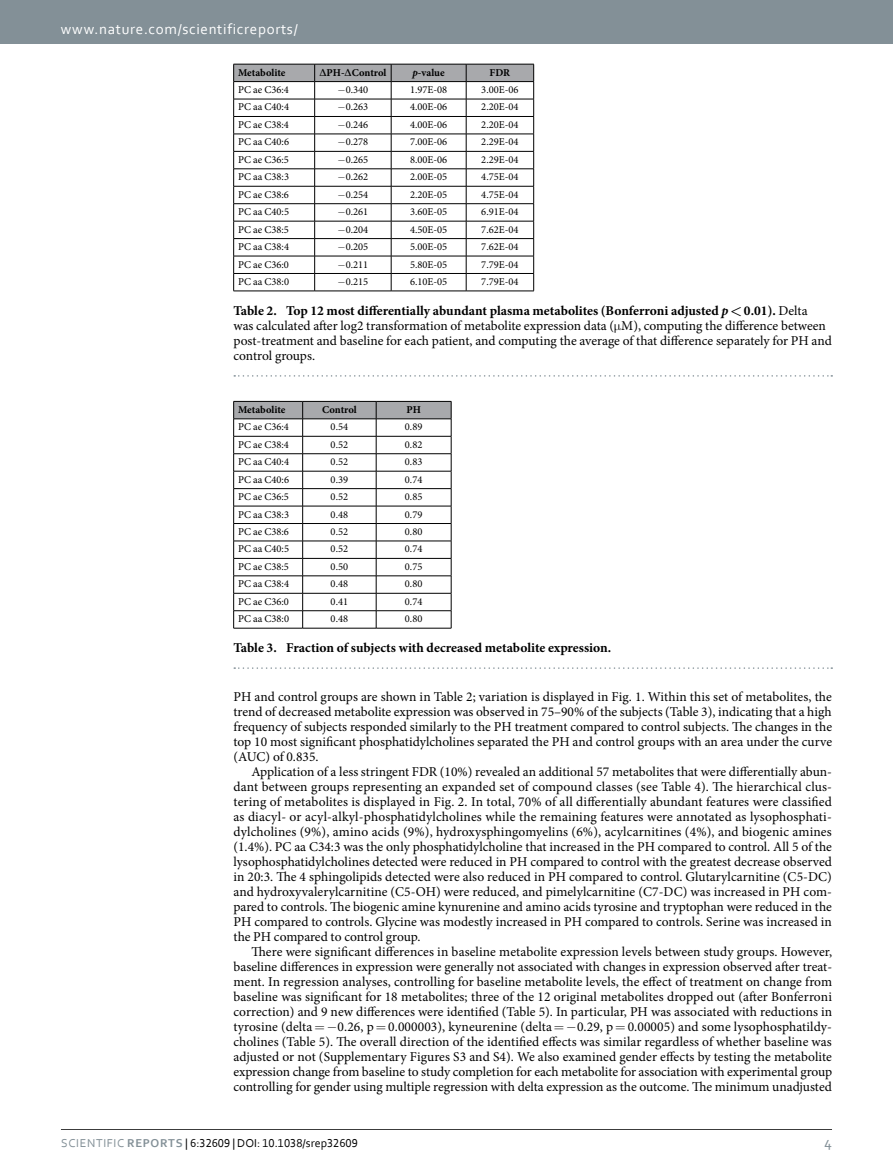
<style>
.page{position:relative;width:893px;height:1174px;background:#fff}
.page>*{position:absolute;margin:0;border:0;box-sizing:border-box;transform-origin:0 0}
.t1{font:15px "Corbel";letter-spacing:.045em;color:#fff}
.t2{font:15px "Corbel";color:#839097}
.t3{font:13.5px/15px "Minion Pro";color:#000;text-align:justify}
.t4{font:700 13.5px "Minion Pro";color:#000}
.t5{font:12px "Corbel";color:#000}
.t6{font:10.5px "Minion Pro";color:#000}
.t7{font:700 10.5px "Minion Pro";letter-spacing:-.005em;color:#000}
.s1{font-family:"STIX General"}
.s2{font-style:italic}
.s3{font-weight:700}
.s4{font-weight:700;font-style:italic}
.s5{color:#839097}
.s6{font-weight:700;color:#839097}
</style>
<div class="page">
<div style="left:0;top:0;width:893px;height:43px;background:#839097"></div>
<hr style="left:61px;top:1129px;width:771px;height:1px;background:#000">
<svg style="left:234px;top:667px;width:598px;height:2px"></svg>
<hr style="left:233px;top:628px;width:70px;height:1px;background:#000">
<hr style="left:303px;top:628px;width:73px;height:1px;background:#000">
<svg style="left:233px;top:401px;width:219px;height:227px"></svg>
<hr style="left:376px;top:628px;width:75px;height:1px;background:#000">
<svg style="left:234px;top:375px;width:598px;height:1px"></svg>
<hr style="left:233px;top:291px;width:82px;height:1px;background:#000">
<hr style="left:315px;top:291px;width:76px;height:1px;background:#000">
<hr style="left:391px;top:291px;width:75px;height:1px;background:#000">
<svg style="left:233px;top:64px;width:301px;height:227px"></svg>
<hr style="left:466px;top:291px;width:68px;height:1px;background:#000">
<p class="t1" style="left:61px;top:19px;width:238px">www.nature.com/scientificreports/</p>
<p class="t7" style="left:238px;top:65px;width:49px">Metabolite</p>
<p class="t7" style="left:319px;top:65px;width:68px"><span class="s1">∆</span>PH-<span class="s1">∆</span>Control</p>
<p class="t7" style="left:413px;top:65px;width:34px"><span class="s2">p</span>-value</p>
<p class="t7" style="left:490px;top:65px;width:22px">FDR</p>
<p class="t6" style="left:238px;top:83px;width:52px">PC ae C36:4</p>
<p class="t6" style="left:338px;top:83px;width:32px">−0.340</p>
<p class="t6" style="left:410px;top:83px;width:39px">1.97E-08</p>
<p class="t6" style="left:481px;top:83px;width:39px">3.00E-06</p>
<p class="t6" style="left:238px;top:100px;width:52px">PC aa C40:4</p>
<p class="t6" style="left:338px;top:100px;width:32px">−0.263</p>
<p class="t6" style="left:410px;top:100px;width:39px">4.00E-06</p>
<p class="t6" style="left:481px;top:100px;width:39px">2.20E-04</p>
<p class="t6" style="left:238px;top:117px;width:52px">PC ae C38:4</p>
<p class="t6" style="left:338px;top:117px;width:32px">−0.246</p>
<p class="t6" style="left:410px;top:117px;width:39px">4.00E-06</p>
<p class="t6" style="left:481px;top:117px;width:39px">2.20E-04</p>
<p class="t6" style="left:238px;top:135px;width:52px">PC aa C40:6</p>
<p class="t6" style="left:338px;top:135px;width:32px">−0.278</p>
<p class="t6" style="left:410px;top:135px;width:39px">7.00E-06</p>
<p class="t6" style="left:481px;top:135px;width:39px">2.29E-04</p>
<p class="t6" style="left:238px;top:152px;width:52px">PC ae C36:5</p>
<p class="t6" style="left:338px;top:152px;width:32px">−0.265</p>
<p class="t6" style="left:410px;top:152px;width:39px">8.00E-06</p>
<p class="t6" style="left:481px;top:152px;width:39px">2.29E-04</p>
<p class="t6" style="left:238px;top:170px;width:52px">PC aa C38:3</p>
<p class="t6" style="left:338px;top:170px;width:32px">−0.262</p>
<p class="t6" style="left:410px;top:170px;width:39px">2.00E-05</p>
<p class="t6" style="left:481px;top:170px;width:39px">4.75E-04</p>
<p class="t6" style="left:238px;top:187px;width:52px">PC ae C38:6</p>
<p class="t6" style="left:338px;top:187px;width:32px">−0.254</p>
<p class="t6" style="left:410px;top:187px;width:39px">2.20E-05</p>
<p class="t6" style="left:481px;top:187px;width:39px">4.75E-04</p>
<p class="t6" style="left:238px;top:205px;width:52px">PC aa C40:5</p>
<p class="t6" style="left:338px;top:205px;width:32px">−0.261</p>
<p class="t6" style="left:410px;top:205px;width:39px">3.60E-05</p>
<p class="t6" style="left:481px;top:205px;width:39px">6.91E-04</p>
<p class="t6" style="left:238px;top:222px;width:52px">PC ae C38:5</p>
<p class="t6" style="left:338px;top:222px;width:32px">−0.204</p>
<p class="t6" style="left:410px;top:222px;width:39px">4.50E-05</p>
<p class="t6" style="left:481px;top:222px;width:39px">7.62E-04</p>
<p class="t6" style="left:238px;top:240px;width:52px">PC aa C38:4</p>
<p class="t6" style="left:338px;top:240px;width:32px">−0.205</p>
<p class="t6" style="left:410px;top:240px;width:39px">5.00E-05</p>
<p class="t6" style="left:481px;top:240px;width:39px">7.62E-04</p>
<p class="t6" style="left:238px;top:257px;width:52px">PC ae C36:0</p>
<p class="t6" style="left:338px;top:257px;width:32px">−0.211</p>
<p class="t6" style="left:410px;top:257px;width:39px">5.80E-05</p>
<p class="t6" style="left:481px;top:257px;width:39px">7.79E-04</p>
<p class="t6" style="left:238px;top:274px;width:52px">PC aa C38:0</p>
<p class="t6" style="left:338px;top:274px;width:32px">−0.215</p>
<p class="t6" style="left:410px;top:274px;width:39px">6.10E-05</p>
<p class="t6" style="left:481px;top:274px;width:39px">7.79E-04</p>
<p class="t3" style="left:233px;top:303px;width:600px;text-align:left"><span class="s3">Table 2. Top 12 most differentially abundant plasma metabolites (Bonferroni adjusted</span> <span class="s4">p</span> <span class="s3">0.01).</span> Delta<br>was calculated after log2 transformation of metabolite expression data ( M), computing the difference between post-treatment and baseline for each patient, and computing the average of that difference separately for PH and control groups.</p>
<p class="t7" style="left:238px;top:402px;width:49px">Metabolite</p>
<p class="t7" style="left:322px;top:402px;width:36px">Control</p>
<p class="t7" style="left:406px;top:402px;width:16px">PH</p>
<p class="t6" style="left:238px;top:420px;width:52px">PC ae C36:4</p>
<p class="t6" style="left:331px;top:420px;width:19px">0.54</p>
<p class="t6" style="left:405px;top:420px;width:19px">0.89</p>
<p class="t6" style="left:238px;top:437px;width:52px">PC ae C38:4</p>
<p class="t6" style="left:331px;top:437px;width:19px">0.52</p>
<p class="t6" style="left:405px;top:437px;width:19px">0.82</p>
<p class="t6" style="left:238px;top:455px;width:52px">PC aa C40:4</p>
<p class="t6" style="left:331px;top:455px;width:19px">0.52</p>
<p class="t6" style="left:405px;top:455px;width:19px">0.83</p>
<p class="t6" style="left:238px;top:472px;width:52px">PC aa C40:6</p>
<p class="t6" style="left:331px;top:472px;width:19px">0.39</p>
<p class="t6" style="left:405px;top:472px;width:19px">0.74</p>
<p class="t6" style="left:238px;top:490px;width:52px">PC ae C36:5</p>
<p class="t6" style="left:331px;top:490px;width:19px">0.52</p>
<p class="t6" style="left:405px;top:490px;width:19px">0.85</p>
<p class="t6" style="left:238px;top:507px;width:52px">PC aa C38:3</p>
<p class="t6" style="left:331px;top:507px;width:19px">0.48</p>
<p class="t6" style="left:405px;top:507px;width:19px">0.79</p>
<p class="t6" style="left:238px;top:524px;width:52px">PC ae C38:6</p>
<p class="t6" style="left:331px;top:524px;width:19px">0.52</p>
<p class="t6" style="left:405px;top:524px;width:19px">0.80</p>
<p class="t6" style="left:238px;top:542px;width:52px">PC aa C40:5</p>
<p class="t6" style="left:331px;top:542px;width:19px">0.52</p>
<p class="t6" style="left:405px;top:542px;width:19px">0.74</p>
<p class="t6" style="left:238px;top:559px;width:52px">PC ae C38:5</p>
<p class="t6" style="left:331px;top:559px;width:19px">0.50</p>
<p class="t6" style="left:405px;top:559px;width:19px">0.75</p>
<p class="t6" style="left:238px;top:577px;width:52px">PC aa C38:4</p>
<p class="t6" style="left:331px;top:577px;width:19px">0.48</p>
<p class="t6" style="left:405px;top:577px;width:19px">0.80</p>
<p class="t6" style="left:238px;top:594px;width:52px">PC ae C36:0</p>
<p class="t6" style="left:331px;top:594px;width:19px">0.41</p>
<p class="t6" style="left:405px;top:594px;width:19px">0.74</p>
<p class="t6" style="left:238px;top:612px;width:52px">PC aa C38:0</p>
<p class="t6" style="left:331px;top:612px;width:19px">0.48</p>
<p class="t6" style="left:405px;top:612px;width:19px">0.80</p>
<p class="t4" style="left:233px;top:638px;width:379px">Table 3. Fraction of subjects with decreased metabolite expression.</p>
<p class="t3" style="left:233px;top:689px;width:600px">PH and control groups are shown in Table 2; variation is displayed in Fig. 1. Within this set of metabolites, the trend of decreased metabolite expression was observed in 75–90% of the subjects (Table 3), indicating that a high frequency of subjects responded similarly to the PH treatment compared to control subjects. The changes in the top 10 most significant phosphatidylcholines separated the PH and control groups with an area under the curve (AUC) of 0.835.</p>
<p class="t3" style="left:233px;top:764px;width:600px;text-indent:18px">Application of a less stringent FDR (10%) revealed an additional 57 metabolites that were differentially abun&shy;dant between groups representing an expanded set of compound classes (see Table 4). The hierarchical clus&shy;tering of metabolites is displayed in Fig. 2. In total, 70% of all differentially abundant features were classified as diacyl- or acyl-alkyl-phosphatidylcholines while the remaining features were annotated as lysophosphati&shy;dylcholines (9%), amino acids (9%), hydroxysphingomyelins (6%), acylcarnitines (4%), and biogenic amines (1.4%). PC aa C34:3 was the only phosphatidylcholine that increased in the PH compared to control. All 5 of the lysophosphatidylcholines detected were reduced in PH compared to control with the greatest decrease observed in 20:3. The 4 sphingolipids detected were also reduced in PH compared to control. Glutarylcarnitine (C5-DC) and hydroxyvalerylcarnitine (C5-OH) were reduced, and pimelylcarnitine (C7-DC) was increased in PH com&shy;pared to controls. The biogenic amine kynurenine and amino acids tyrosine and tryptophan were reduced in the PH compared to controls. Glycine was modestly increased in PH compared to controls. Serine was increased in the PH compared to control group.</p>
<p class="t3" style="left:233px;top:944px;width:600px;text-indent:18px">There were significant differences in baseline metabolite expression levels between study groups. However, baseline differences in expression were generally not associated with changes in expression observed after treat&shy;ment. In regression analyses, controlling for baseline metabolite levels, the effect of treatment on change from baseline was significant for 18 metabolites; three of the 12 original metabolites dropped out (after Bonferroni correction) and 9 new differences were identified (Table 5). In particular, PH was associated with reductions in tyrosine (delta −0.26, p 0.000003), kyneurenine (delta −0.29, p 0.00005) and some lysophosphatildy&shy;cholines (Table 5). The overall direction of the identified effects was similar regardless of whether baseline was adjusted or not (Supplementary Figures S3 and S4). We also examined gender effects by testing the metabolite expression change from baseline to study completion for each metabolite for association with experimental group controlling for gender using multiple regression with delta expression as the outcome. The minimum unadjusted</p>
<p class="t5" style="left:61px;top:1135px;width:298px"><span class="s5">Scientific</span> <span class="s6">REPORTS</span> | 6:32609 | DOI: 10.1038/srep32609</p>
<p class="t2" style="left:824px;top:1132px;width:9px">4</p>
</div>
